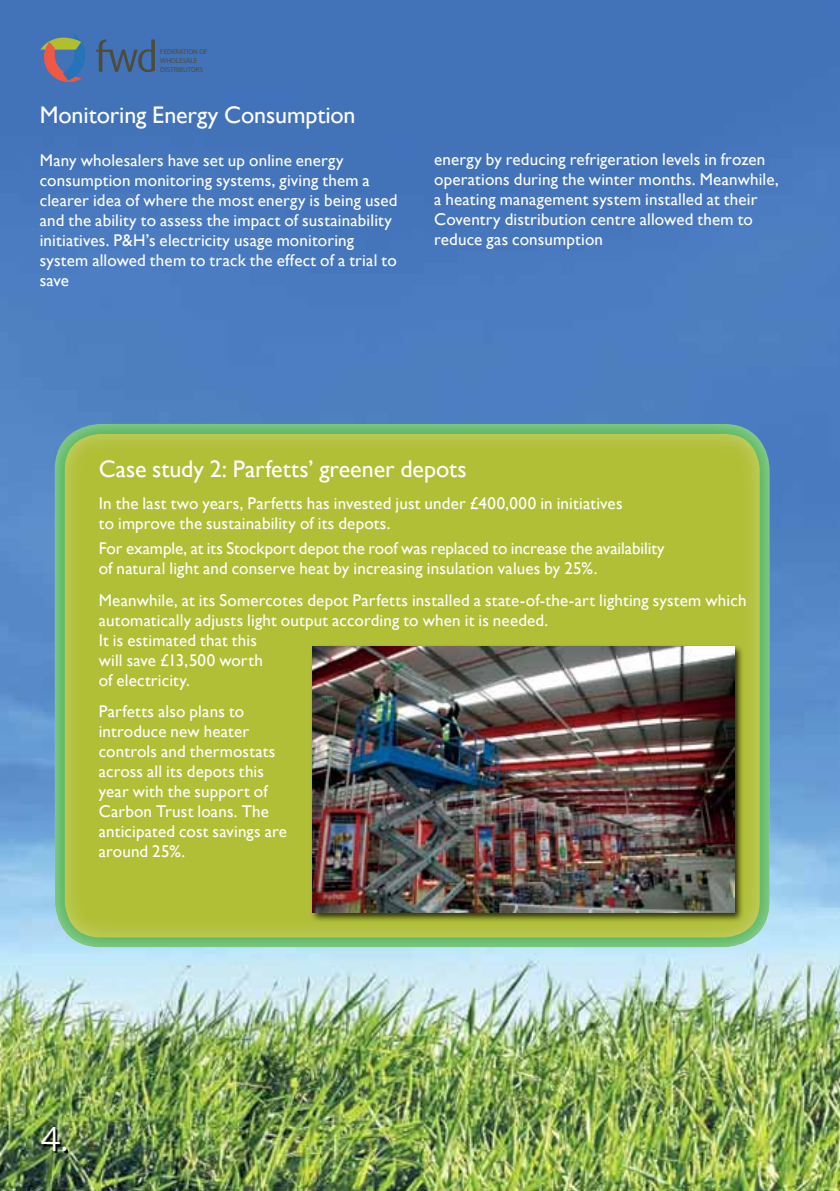
<style>
.page{position:relative;width:840px;height:1191px;background:#fff}
.page>*{position:absolute;margin:0;border:0;box-sizing:border-box;transform-origin:0 0}
.t1{font:32px "Apple Gothic";color:#fff}
.t2{font:24px "Gill Sans";letter-spacing:-.005em;color:#fff}
.t3{font:17px/20px "Gill Sans";letter-spacing:.01em;color:#fff}
.t4{font:7.2px/8.6px "Myriad Pro";color:#4d4b39}
</style>
<div class="page">
<img style="left:0;top:0;width:839px;height:1191px">
<svg style="left:96px;top:39px;width:59px;height:33px;background:#456690"></svg>
<svg style="left:40px;top:33px;width:45px;height:49px;background:#70788c"></svg>
<div style="left:53px;top:421px;width:716px;height:528px;background:#fff;opacity:.5"></div>
<div style="left:310px;top:644px;width:434px;height:278px;background:#000;opacity:.75"></div>
<img style="left:312px;top:646px;width:421px;height:266px">
<svg style="left:43px;top:1129px;width:25px;height:24px"></svg>
<p class="t4" style="left:160px;top:48px;width:49px">FEDERATION OF<br>WHOLESALE<br>DISTRIBUTORS</p>
<h2 class="t2" style="left:40px;top:101px;width:317px">Monitoring Energy Consumption</h2>
<p class="t3" style="left:40px;top:150px;width:359px">Many wholesalers have set up online energy consumption monitoring systems, giving them a clearer idea of where the most energy is being used and the ability to assess the impact of sustainability initiatives. P&amp;H’s electricity usage monitoring system allowed them to track the effect of a trial to save</p>
<p class="t3" style="left:434px;top:149px;width:346px">energy by reducing refrigeration levels in frozen operations during the winter months. Meanwhile, a heating management system installed at their Coventry distribution centre allowed them to reduce gas consumption</p>
<h2 class="t2" style="left:99px;top:455px;width:369px">Case study 2: Parfetts’ greener depots</h2>
<p class="t3" style="left:99px;top:493px;width:525px">In the last two years, Parfetts has invested just under £400,000 in initiatives to improve the sustainability of its depots.</p>
<p class="t3" style="left:99px;top:538px;width:567px">For example, at its Stockport depot the roof was replaced to increase the availability of natural light and conserve heat by increasing insulation values by 25%.</p>
<p class="t3" style="left:99px;top:590px;width:649px">Meanwhile, at its Somercotes depot Parfetts installed a state-of-the-art lighting system which automatically adjusts light output according to when it is needed.<br>It is estimated that this<br>will save £13,500 worth<br>of electricity.</p>
<p class="t3" style="left:99px;top:701px;width:190px">Parfetts also plans to introduce new heater controls and thermostats across all its depots this year with the support of<br>Carbon Trust loans. The anticipated cost savings are around 25%.</p>
<h1 class="t1" style="left:40px;top:1121px;width:33px">4.</h1>
</div>
